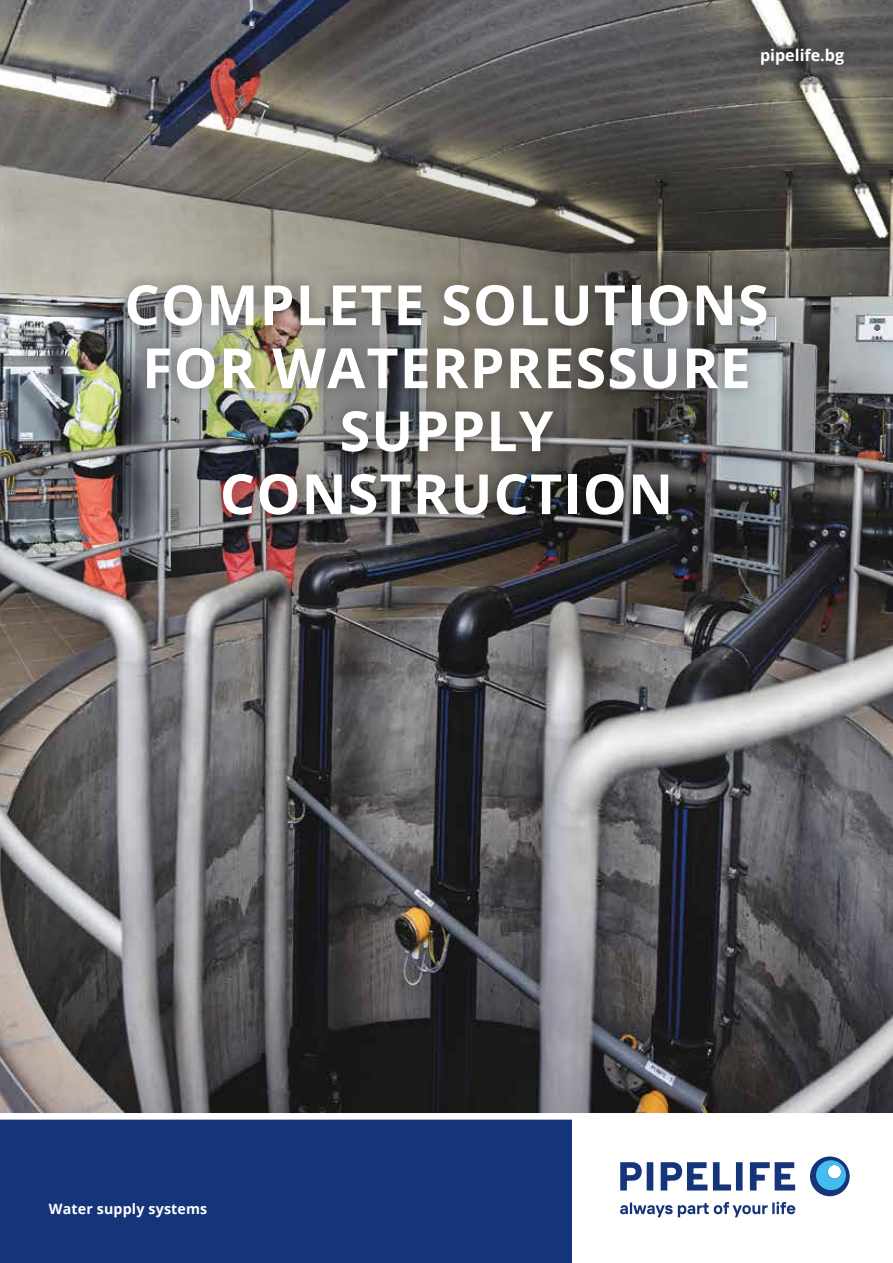
<style>
.page{position:relative;width:893px;height:1263px;background:#fff}
.page>*{position:absolute;margin:0;border:0;box-sizing:border-box;transform-origin:0 0}
.t1{font:700 55.5px/63px "Open Sans";letter-spacing:.02em;color:#fff;text-align:center}
.t2{font:700 16.05px "Open Sans";color:#fff}
.t3{font:700 14.25px "Open Sans";letter-spacing:.01em;color:#fff}
</style>
<div class="page">
<img style="left:0;top:0;width:893px;height:1113px">
<div style="left:0;top:1119px;width:571px;height:144px;background:#15357b"></div>
<svg style="left:620px;top:1156px;width:230px;height:61px"></svg>
<svg style="left:85px;top:37px;width:723px;height:723px;background:#635f5c"></svg>
<div style="left:112px;top:270px;width:670px;height:260px;background:#000;opacity:.4"></div>
<p class="t2" style="left:760px;top:44px;width:85px">pipelife.bg</p>
<p class="t1" style="left:124px;top:272px;width:646px">COMPLETE SOLUTIONS<br>FOR WATERPRESSURE<br>SUPPLY<br>CONSTRUCTION</p>
<p class="t3" style="left:49px;top:1199px;width:160px">Water supply systems</p>
</div>
